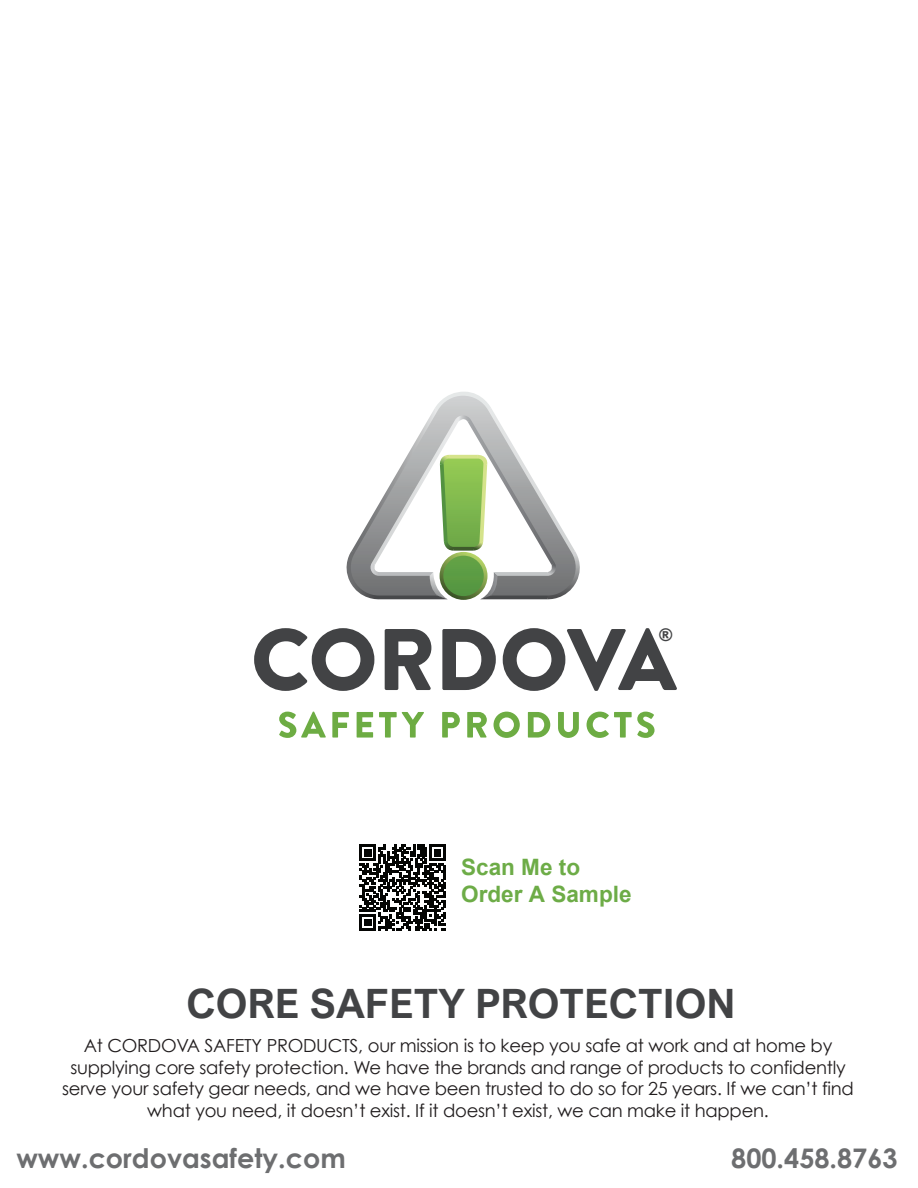
<style>
.page{position:relative;width:918px;height:1188px;background:#fff}
.page>*{position:absolute;margin:0;border:0;box-sizing:border-box;transform-origin:0 0}
.t1{font:700 40.5px "Arial Nova";color:#424345}
.t2{font:700 27px "Century Gothic";color:#6d6e70}
.t3{font:700 22.5px/27px "Arial";color:#6dac47}
.t4{font:18px/21.6px "Century Gothic";letter-spacing:-.015em;color:#211d1e;text-align:center}
.t5{font:900 17.4px "Arial";color:#424345}
</style>
<div class="page">
<svg style="left:254px;top:628px;width:120px;height:63px"></svg>
<svg style="left:385px;top:629px;width:46px;height:61px"></svg>
<svg style="left:442px;top:629px;width:54px;height:61px"></svg>
<svg style="left:503px;top:628px;width:174px;height:63px"></svg>
<svg style="left:279px;top:712px;width:47px;height:26px"></svg>
<svg style="left:332px;top:712px;width:17px;height:26px"></svg>
<svg style="left:357px;top:712px;width:16px;height:26px"></svg>
<svg style="left:379px;top:712px;width:45px;height:26px"></svg>
<svg style="left:442px;top:712px;width:18px;height:26px"></svg>
<svg style="left:467px;top:712px;width:20px;height:26px"></svg>
<svg style="left:494px;top:712px;width:26px;height:26px"></svg>
<svg style="left:528px;top:712px;width:22px;height:26px"></svg>
<svg style="left:558px;top:712px;width:21px;height:26px"></svg>
<svg style="left:587px;top:712px;width:68px;height:26px"></svg>
<svg style="left:346px;top:392px;width:234px;height:208px"></svg>
<svg style="left:350px;top:396px;width:227px;height:200px"></svg>
<svg style="left:360px;top:845px;width:86px;height:86px"></svg>
<p class="t5" style="left:659px;top:623px;width:15px">®</p>
<p class="t3" style="left:461px;top:853px;width:172px">Scan Me to<br>Order A Sample</p>
<h1 class="t1" style="left:187px;top:980px;width:551px">CORE SAFETY PROTECTION</h1>
<p class="t4" style="left:62px;top:1034px;width:793px">At CORDOVA SAFETY PRODUCTS, our mission is to keep you safe at work and at home by supplying core safety protection. We have the brands and range of products to confidently serve your safety gear needs, and we have been trusted to do so for 25 years. If we can’t find what you need, it doesn’t exist. If it doesn’t exist, we can make it happen.</p>
<h2 class="t2" style="left:16px;top:1141px;width:331px">www.cordovasafety.com</h2>
<h2 class="t2" style="left:731px;top:1141px;width:168px">800.458.8763</h2>
</div>
